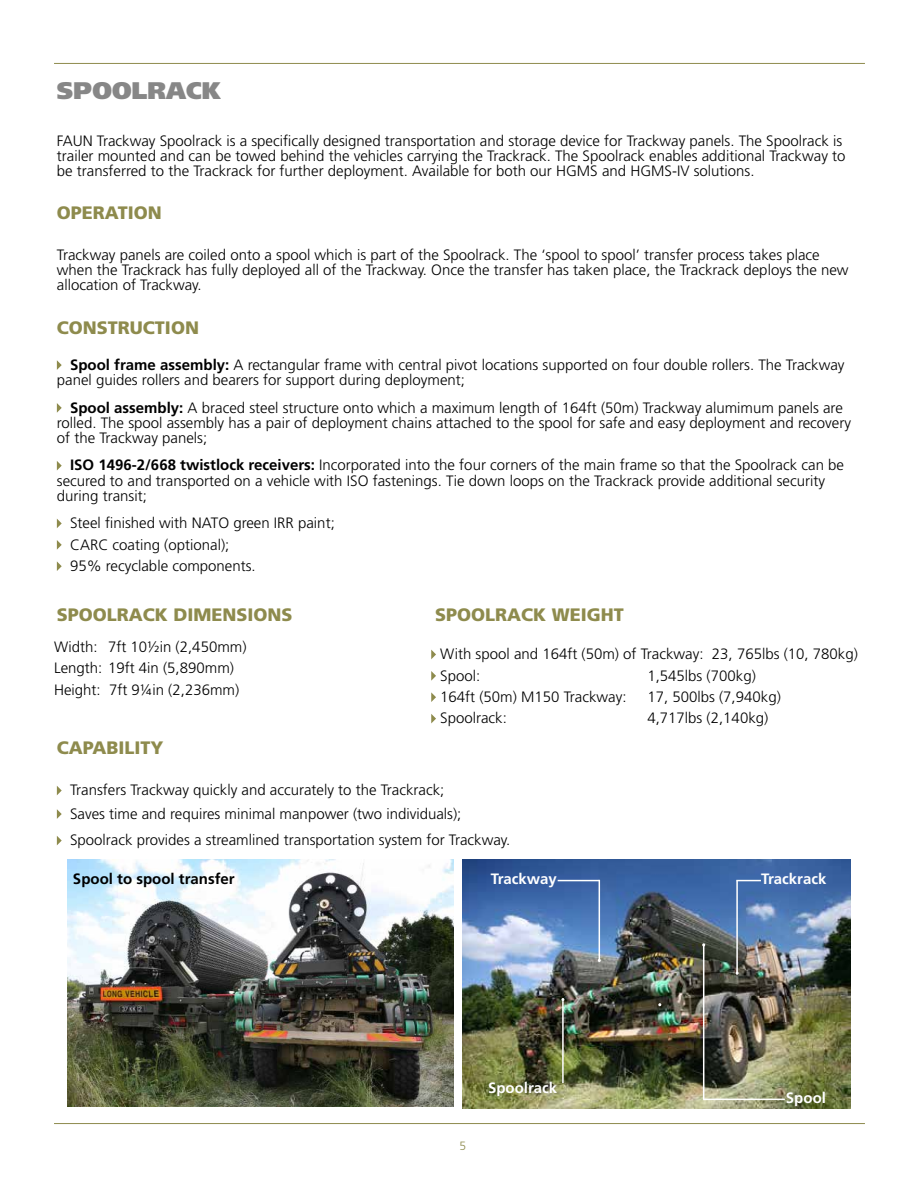
<style>
.page{position:relative;width:919px;height:1187px;background:#fff}
.page>*{position:absolute;margin:0;border:0;box-sizing:border-box;transform-origin:0 0}
.t1{font:900 24px "Frutiger LT Std";color:#878787}
.t2{font:900 18px "Frutiger LT Std";color:#8e8b4d}
.t3{font:300 15px/15px "Frutiger LT Std";color:#000}
.t4{font:700 15px "Frutiger LT Std";color:#fff}
.t5{font:700 15px "Frutiger LT Std";color:#000}
.t6{font:300 12px "Frutiger LT Std";color:#8e8b4d}
.s1{font-weight:700}
</style>
<div class="page">
<svg style="left:57px;top:360px;width:5px;height:10px"></svg>
<svg style="left:57px;top:403px;width:5px;height:9px"></svg>
<svg style="left:57px;top:461px;width:5px;height:9px"></svg>
<svg style="left:57px;top:519px;width:5px;height:9px"></svg>
<svg style="left:57px;top:540px;width:5px;height:9px"></svg>
<svg style="left:57px;top:561px;width:5px;height:10px"></svg>
<svg style="left:57px;top:786px;width:5px;height:9px"></svg>
<svg style="left:57px;top:809px;width:5px;height:9px"></svg>
<svg style="left:57px;top:836px;width:5px;height:9px"></svg>
<img style="left:67px;top:859px;width:386px;height:247px">
<img style="left:463px;top:859px;width:387px;height:249px">
<hr style="left:54px;top:63px;width:810px;height:1px;background:#8e8b4d">
<hr style="left:54px;top:1123px;width:810px;height:1px;background:#8e8b4d">
<hr style="left:557px;top:879px;width:42px;height:2px;background:#fff">
<hr style="left:598px;top:879px;width:2px;height:81px;background:#fff">
<hr style="left:736px;top:879px;width:24px;height:2px;background:#fff">
<hr style="left:736px;top:880px;width:1px;height:93px;background:#fff">
<hr style="left:562px;top:1000px;width:1px;height:82px;background:#fff">
<hr style="left:703px;top:1098px;width:81px;height:1px;background:#fff">
<hr style="left:703px;top:944px;width:1px;height:155px;background:#fff">
<svg style="left:431px;top:649px;width:5px;height:10px"></svg>
<svg style="left:431px;top:671px;width:5px;height:9px"></svg>
<svg style="left:431px;top:692px;width:5px;height:10px"></svg>
<svg style="left:431px;top:714px;width:5px;height:9px"></svg>
<h1 class="t1" style="left:57px;top:76px;width:166px">SPOOLRACK</h1>
<p class="t3" style="left:57px;top:133px;width:790px">FAUN Trackway Spoolrack is a specifically designed transportation and storage device for Trackway panels. The Spoolrack is trailer mounted and can be towed behind the vehicles carrying the Trackrack. The Spoolrack enables additional Trackway to be transferred to the Trackrack for further deployment. Available for both our HGMS and HGMS-IV solutions.</p>
<p class="t2" style="left:57px;top:202px;width:106px">OPERATION</p>
<p class="t3" style="left:57px;top:247px;width:793px">Trackway panels are coiled onto a spool which is part of the Spoolrack. The ‘spool to spool’ transfer process takes place when the Trackrack has fully deployed all of the Trackway. Once the transfer has taken place, the Trackrack deploys the new allocation of Trackway.</p>
<p class="t2" style="left:57px;top:316px;width:144px">CONSTRUCTION</p>
<p class="t3" style="left:57px;top:357px;width:789px;text-indent:13px"><span class="s1">Spool frame assembly:</span> A rectangular frame with central pivot locations supported on four double rollers. The Trackway panel guides rollers and bearers for support during deployment;</p>
<p class="t3" style="left:57px;top:400px;width:795px;text-indent:13px"><span class="s1">Spool assembly:</span> A braced steel structure onto which a maximum length of 164ft (50m) Trackway alumimum panels are rolled. The spool assembly has a pair of deployment chains attached to the spool for safe and easy deployment and recovery of the Trackway panels;</p>
<p class="t3" style="left:57px;top:458px;width:788px;text-indent:13px"><span class="s1">ISO 1496-2/668 twistlock receivers:</span> Incorporated into the four corners of the main frame so that the Spoolrack can be secured to and transported on a vehicle with ISO fastenings. Tie down loops on the Trackrack provide additional security during transit;</p>
<p class="t3" style="left:70px;top:512px;width:266px;line-height:21.5px">Steel finished with NATO green IRR paint;<br>CARC coating (optional);<br>95% recyclable components.</p>
<p class="t2" style="left:57px;top:603px;width:237px">SPOOLRACK DIMENSIONS</p>
<p class="t2" style="left:435px;top:603px;width:190px">SPOOLRACK WEIGHT</p>
<p class="t3" style="left:54px;top:636px;width:194px;line-height:21.3px">Width: 7ft 10½in (2,450mm)<br>Length: 19ft 4in (5,890mm)<br>Height: 7ft 9¼in (2,236mm)</p>
<p class="t3" style="left:440px;top:643px;width:419px;line-height:21.5px">With spool and 164ft (50m) of Trackway: 23, 765lbs (10, 780kg)<br>Spool:</p>
<p class="t3" style="left:647px;top:668px;width:110px">1,545lbs (700kg)</p>
<p class="t3" style="left:440px;top:689px;width:188px">164ft (50m) M150 Trackway:</p>
<p class="t3" style="left:647px;top:689px;width:135px">17, 500lbs (7,940kg)</p>
<p class="t3" style="left:440px;top:711px;width:68px">Spoolrack:</p>
<p class="t3" style="left:647px;top:711px;width:122px">4,717lbs (2,140kg)</p>
<p class="t2" style="left:57px;top:736px;width:108px">CAPABILITY</p>
<p class="t3" style="left:70px;top:778px;width:393px;line-height:23.5px">Transfers Trackway quickly and accurately to the Trackrack;<br>Saves time and requires minimal manpower (two individuals);</p>
<p class="t3" style="left:70px;top:832px;width:442px">Spoolrack provides a streamlined transportation system for Trackway.</p>
<p class="t5" style="left:73px;top:870px;width:163px">Spool to spool transfer</p>
<p class="t4" style="left:490px;top:870px;width:68px">Trackway</p>
<p class="t4" style="left:761px;top:870px;width:67px">Trackrack</p>
<p class="t6" style="left:459px;top:1138px;width:8px">5</p>
<p class="t4" style="left:488px;top:1078px;width:71px">Spoolrack</p>
<p class="t4" style="left:785px;top:1088px;width:42px">Spool</p>
</div>
